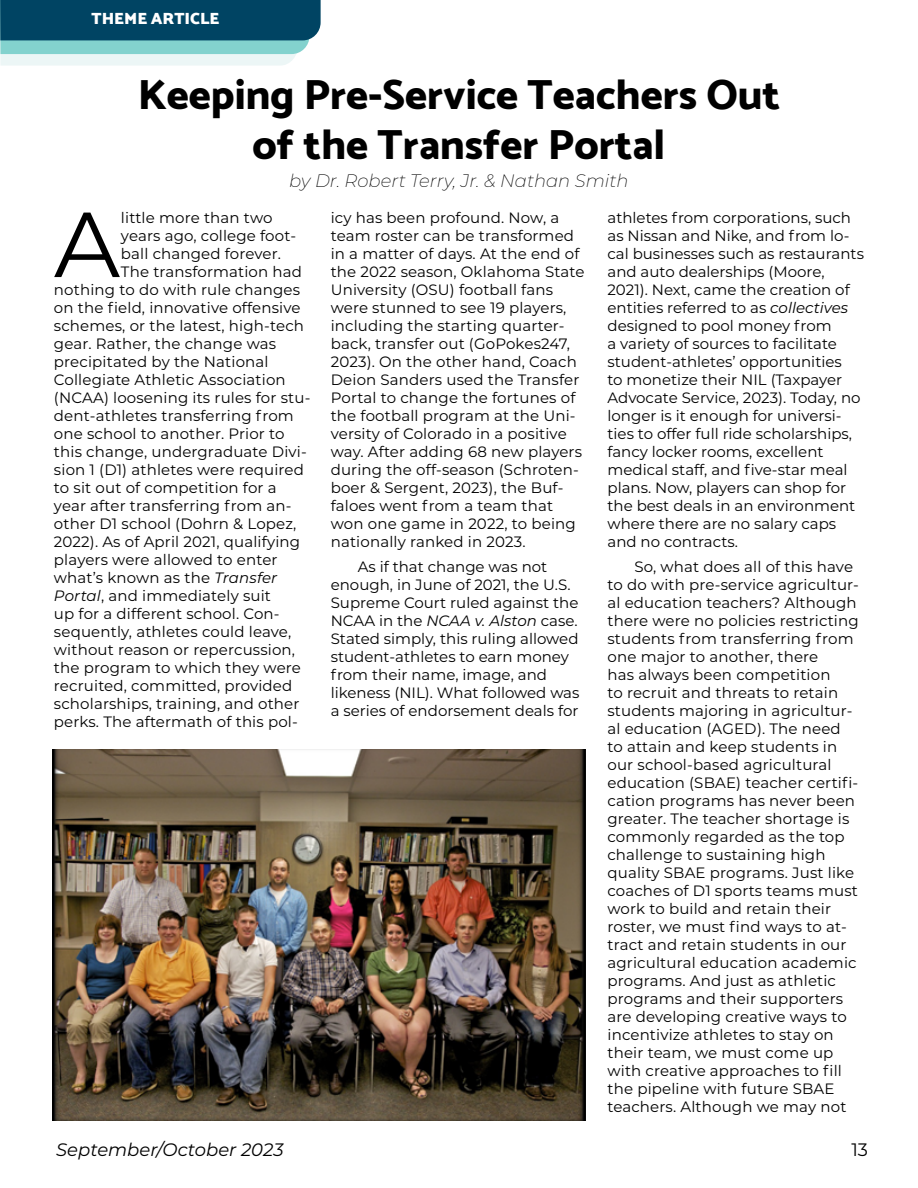
<style>
.page{position:relative;width:918px;height:1188px;background:#fff}
.page>*{position:absolute;margin:0;border:0;box-sizing:border-box;transform-origin:0 0}
.t1{font:92.1px "Montserrat";color:#000}
.t2{font:800 42px/50.4px "Catamaran";color:#000;text-align:center}
.t3{font:italic 200 18px "Montserrat";color:#000}
.t4{font:italic 18px "Montserrat";color:#000}
.t5{font:18px "Montserrat";color:#000}
.t6{font:900 16.5px "Catamaran";color:#fff}
.t7{font:15px/18px "Montserrat";letter-spacing:.01em;color:#000}
.s1{font-style:italic}
</style>
<div class="page">
<svg style="left:0;top:0;width:321px;height:66px;background:#488395"></svg>
<img style="left:53px;top:749px;width:533px;height:371px">
<p class="t6" style="left:92px;top:9px;width:129px">THEME ARTICLE</p>
<h2 class="t2" style="left:138px;top:69px;width:644px">Keeping Pre-Service Teachers Out of the Transfer Portal</h2>
<p class="t3" style="left:289px;top:168px;width:341px">by Dr. Robert Terry, Jr. &amp; Nathan Smith</p>
<h1 class="t1" style="left:54px;top:181px;width:68px">A</h1>
<p class="t7" style="left:121px;top:208px;width:153px">little more than two</p>
<p class="t7" style="left:121px;top:226px;width:177px">years ago, college foot-</p>
<p class="t7" style="left:121px;top:244px;width:162px">ball changed forever.</p>
<p class="t7" style="left:121px;top:262px;width:183px">The transformation had</p>
<p class="t7" style="left:54px;top:280px;width:248px">nothing to do with rule changes</p>
<p class="t7" style="left:54px;top:298px;width:248px">on the field, innovative offensive</p>
<p class="t7" style="left:54px;top:316px;width:252px">schemes, or the latest, high-tech</p>
<p class="t7" style="left:54px;top:334px;width:224px">gear. Rather, the change was</p>
<p class="t7" style="left:54px;top:352px;width:216px">precipitated by the National</p>
<p class="t7" style="left:54px;top:370px;width:233px">Collegiate Athletic Association</p>
<p class="t7" style="left:54px;top:388px;width:258px">(NCAA) loosening its rules for stu-</p>
<p class="t7" style="left:54px;top:406px;width:241px">dent-athletes transferring from</p>
<p class="t7" style="left:54px;top:424px;width:232px">one school to another. Prior to</p>
<p class="t7" style="left:54px;top:442px;width:254px">this change, undergraduate Divi-</p>
<p class="t7" style="left:54px;top:460px;width:251px">sion 1 (D1) athletes were required</p>
<p class="t7" style="left:54px;top:478px;width:224px">to sit out of competition for a</p>
<p class="t7" style="left:54px;top:496px;width:239px">year after transferring from an-</p>
<p class="t7" style="left:54px;top:514px;width:244px">other D1 school (Dohrn &amp; Lopez,</p>
<p class="t7" style="left:54px;top:532px;width:248px">2022). As of April 2021, qualifying</p>
<p class="t7" style="left:54px;top:550px;width:225px">players were allowed to enter</p>
<p class="t7" style="left:54px;top:568px;width:225px">what’s known as the <span class="s1">Transfer</span></p>
<p class="t7" style="left:54px;top:586px;width:219px"><span class="s1">Portal</span>, and immediately suit</p>
<p class="t7" style="left:54px;top:604px;width:227px">up for a different school. Con-</p>
<p class="t7" style="left:54px;top:622px;width:239px">sequently, athletes could leave,</p>
<p class="t7" style="left:54px;top:640px;width:243px">without reason or repercussion,</p>
<p class="t7" style="left:54px;top:658px;width:248px">the program to which they were</p>
<p class="t7" style="left:54px;top:676px;width:240px">recruited, committed, provided</p>
<p class="t7" style="left:54px;top:694px;width:247px">scholarships, training, and other</p>
<p class="t7" style="left:54px;top:712px;width:245px">perks. The aftermath of this pol-</p>
<p class="t7" style="left:331px;top:208px;width:255px">icy has been profound. Now, a team roster can be transformed in a matter of days. At the end of the 2022 season, Oklahoma State<br>University (OSU) football fans were stunned to see 19 players, including the starting quarter&shy;back, transfer out (GoPokes247,<br>2023). On the other hand, Coach<br>Deion Sanders used the Transfer<br>Portal to change the fortunes of the football program at the Uni&shy;versity of Colorado in a positive way. After adding 68 new players during the off-season (Schroten&shy;boer &amp; Sergent, 2023), the Buf&shy;faloes went from a team that won one game in 2022, to being nationally ranked in 2023.</p>
<p class="t7" style="left:331px;top:557px;width:250px;text-indent:27px">As if that change was not enough, in June of 2021, the U.S.<br>Supreme Court ruled against the<br>NCAA in the <span class="s1">NCAA v. Alston</span> case.<br>Stated simply, this ruling allowed student-athletes to earn money from their name, image, and likeness (NIL). What followed was a series of endorsement deals for</p>
<p class="t7" style="left:607px;top:208px;width:258px">athletes from corporations, such as Nissan and Nike, and from lo&shy;cal businesses such as restaurants and auto dealerships (Moore,<br>2021). Next, came the creation of entities referred to as <span class="s1">collectives </span>designed to pool money from<br>a variety of sources to facilitate student-athletes’ opportunities<br>to monetize their NIL (Taxpayer<br>Advocate Service, 2023). Today, no longer is it enough for universi&shy;ties to offer full ride scholarships, fancy locker rooms, excellent medical staff, and five-star meal plans. Now, players can shop for the best deals in an environment where there are no salary caps and no contracts.</p>
<p class="t7" style="left:607px;top:557px;width:253px;text-indent:27px">So, what does all of this have to do with pre-service agricultur&shy;al education teachers? Although there were no policies restricting students from transferring from one major to another, there<br>has always been competition<br>to recruit and threats to retain students majoring in agricultur&shy;al education (AGED). The need to attain and keep students in our school-based agricultural education (SBAE) teacher certifi&shy;cation programs has never been greater. The teacher shortage is commonly regarded as the top challenge to sustaining high quality SBAE programs. Just like coaches of D1 sports teams must work to build and retain their roster, we must find ways to at&shy;tract and retain students in our agricultural education academic programs. And just as athletic programs and their supporters are developing creative ways to incentivize athletes to stay on their team, we must come up with creative approaches to fill the pipeline with future SBAE teachers. Although we may not</p>
<p class="t4" style="left:56px;top:1137px;width:229px">September/October 2023</p>
<p class="t5" style="left:851px;top:1137px;width:18px">13</p>
</div>
